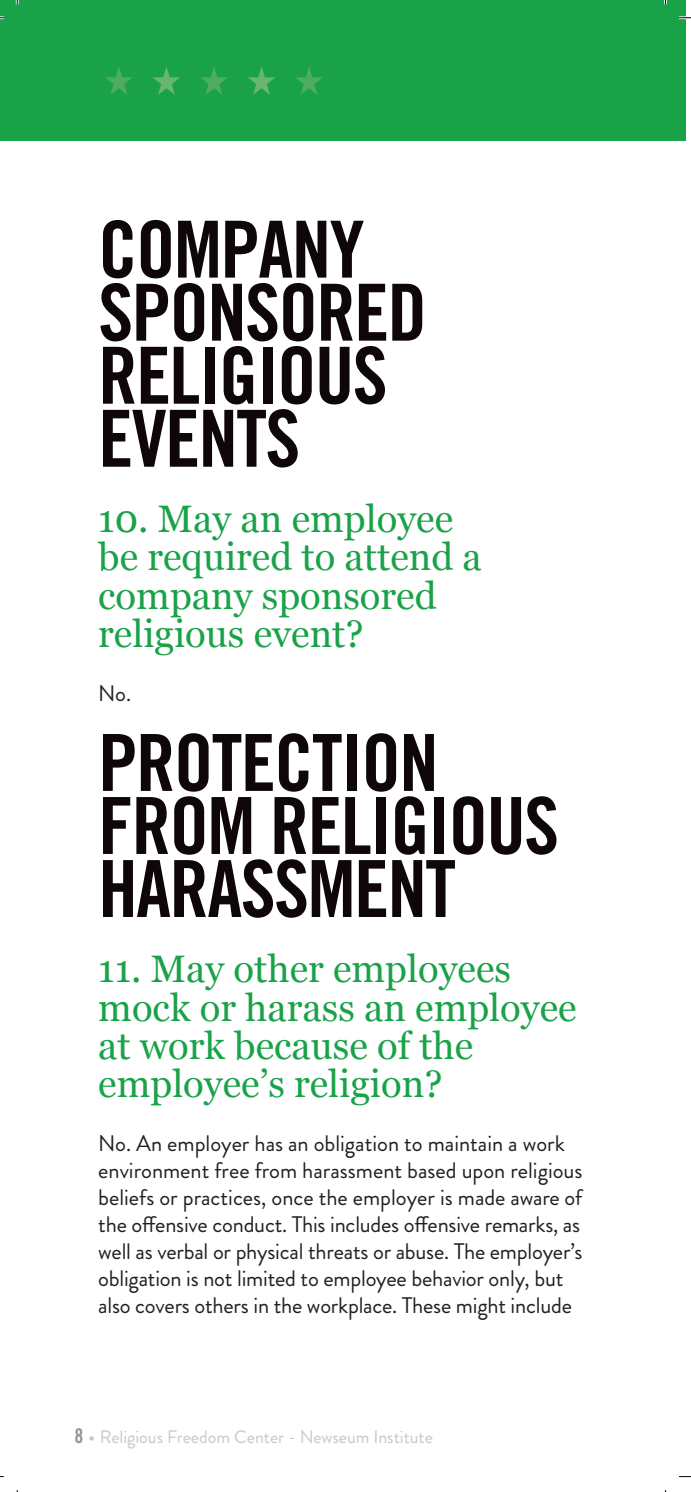
<style>
.page{position:relative;width:691px;height:1492px;background:#fff}
.page>*{position:absolute;margin:0;border:0;box-sizing:border-box;transform-origin:0 0}
.Heading_1{font:78.75px/63px "Trade Gothic LT Std Bd Cn 20";letter-spacing:-.02em;color:#0e0607}
.Heading_1-2{font:38.25px/38.2px "Georgia";color:#1aa249}
.t1{font:22.5px/27px "Brandon Grotesque";letter-spacing:-.01em;color:#231f20}
.t2{font:18px "Brandon Grotesque";color:#c7c8ca}
.s1{font-family:"Trade Gothic LT Std Bd Cn 20";font-size:20.25px;color:#939598}
.s2{font-size:20.25px}
</style>
<div class="page">
<div style="left:0;top:0;width:685px;height:141px;background:#1aa249"></div>
<svg style="left:105px;top:67px;width:28px;height:28px"></svg>
<svg style="left:153px;top:67px;width:27px;height:28px"></svg>
<svg style="left:200px;top:67px;width:28px;height:28px"></svg>
<svg style="left:248px;top:67px;width:27px;height:28px"></svg>
<svg style="left:295px;top:67px;width:28px;height:28px"></svg>
<svg style="left:0;top:16px;width:4px;height:3px"></svg>
<svg style="left:679px;top:16px;width:12px;height:3px"></svg>
<svg style="left:679px;top:1476px;width:12px;height:1px"></svg>
<svg style="left:16px;top:0;width:3px;height:4px"></svg>
<svg style="left:664px;top:0;width:3px;height:4px"></svg>
<p class="Heading_1" style="left:98px;top:217px;width:330px">COMPANY<br>SPONSORED<br>RELIGIOUS<br>EVENTS</p>
<p class="Heading_1-2" style="left:98px;top:498px;width:385px">10. May an employee be required to attend a company sponsored religious event?</p>
<p class="t1" style="left:98px;top:680px;width:34px">No.</p>
<p class="Heading_1" style="left:98px;top:730px;width:462px">PROTECTION<br>FROM RELIGIOUS<br>HARASSMENT</p>
<p class="Heading_1-2" style="left:98px;top:948px;width:480px">11. May other employees mock or harass an employee at work because of the employee’s religion?</p>
<p class="t1" style="left:98px;top:1130px;width:486px">No. An employer has an obligation to maintain a work environment free from harassment based upon religious beliefs or practices, once the employer is made aware of the offensive conduct. This includes offensive remarks, as well as verbal or physical threats or abuse. The employer’s obligation is not limited to employee behavior only, but also covers others in the workplace. These might include</p>
<p class="t2" style="left:74px;top:1423px;width:360px"><span class="s1">8</span> <span class="s2">•</span> Religious Freedom Center - Newseum Institute</p>
</div>
